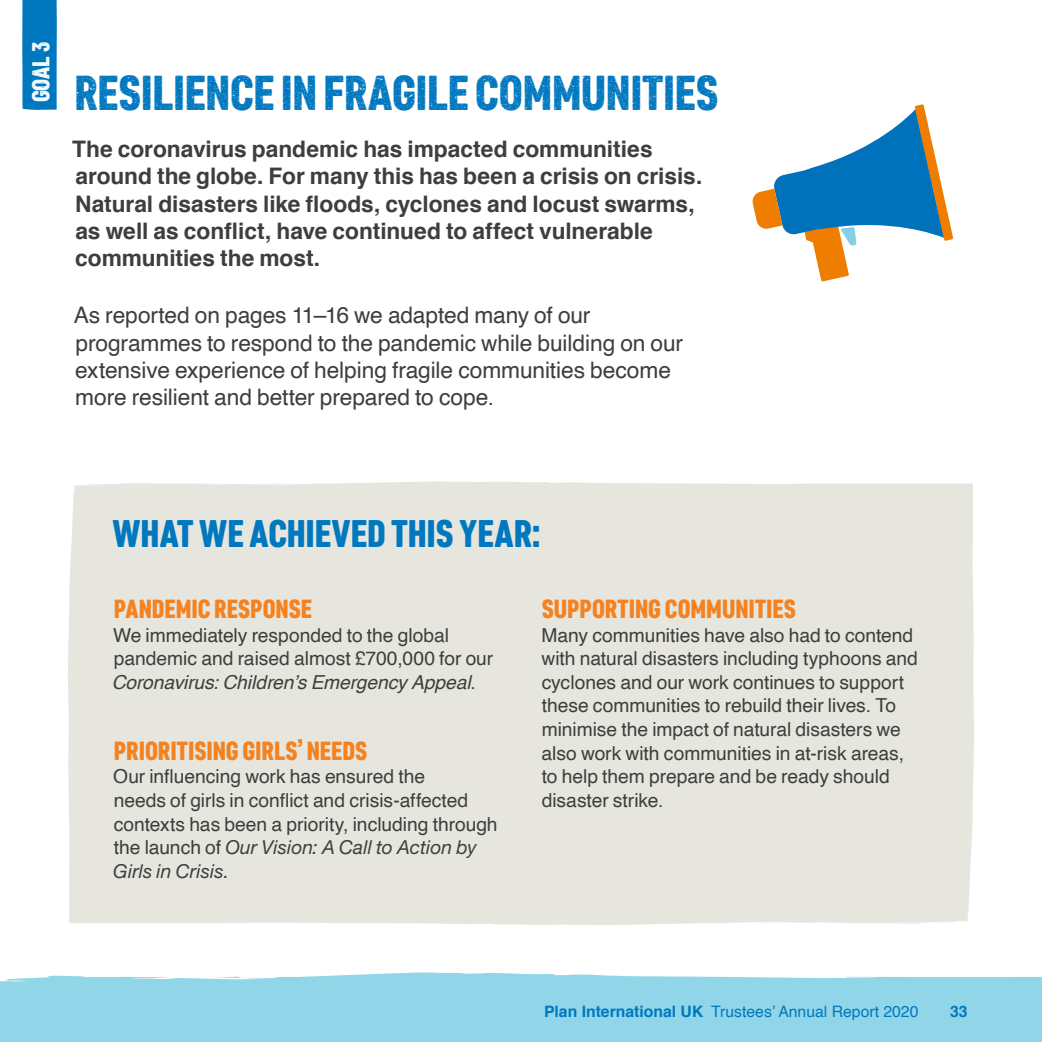
<style>
.page{position:relative;width:1042px;height:1042px;background:#fff}
.page>*{position:absolute;margin:0;border:0;box-sizing:border-box;transform-origin:0 0}
.H1__not_for_contents{font:49px "Core Paint B3";letter-spacing:-.005em;color:#0078c0}
.H2___what_we_acheive{font:38.5px "Core Paint";color:#0078c0}
.t1{font:26.25px "Core Paint";color:#f58220}
.t2{font:24.5px "Core Paint B3";color:#fff}
.Goal_standfirst_NEW{font:700 22.75px/27.3px "Helvetica";color:#3e3e3f}
.Goal_standfirst_NEW-2{font:22.75px/27.3px "Helvetica";letter-spacing:-.005em;color:#3e3e3f}
.Body_copy{font:19.25px/23.6px "Helvetica";letter-spacing:-.005em;color:#3e3e3f}
.t3{font:15.75px "Helvetica";color:#0078c0}
.t4{font:700 15.75px "Helvetica";color:#0078c0}
.s1{font-style:italic}
.s2{font-family:"Helvetica Neue LT Std";font-style:italic}
.s3{font-weight:700}
</style>
<div class="page">
<div style="left:0;top:972px;width:1042px;height:70px;background:#90d6e8"></div>
<div style="left:22px;top:0;width:35px;height:110px;background:#0078c0"></div>
<svg style="left:752px;top:104px;width:201px;height:178px"></svg>
<div style="left:68px;top:481px;width:906px;height:444px;background:#e7e6de"></div>
<p class="t2" style="left:26px;top:102px;width:62px;rotate:-90deg">GOAL 3</p>
<p class="H1__not_for_contents" style="left:74px;top:63px;width:645px">RESILIENCE IN FRAGILE COMMUNITIES</p>
<p class="Goal_standfirst_NEW" style="left:72px;top:136px;width:631px">The coronavirus pandemic has impacted communities around the globe. For many this has been a crisis on crisis.<br>Natural disasters like floods, cyclones and locust swarms, as well as conflict, have continued to affect vulnerable communities the most.</p>
<p class="Goal_standfirst_NEW-2" style="left:74px;top:302px;width:611px">As reported on pages 11–16 we adapted many of our programmes to respond to the pandemic while building on our extensive experience of helping fragile communities become more resilient and better prepared to cope.</p>
<p class="H2___what_we_acheive" style="left:112px;top:510px;width:429px">WHAT WE ACHIEVED THIS YEAR:</p>
<h3 class="t1" style="left:114px;top:593px;width:200px">PANDEMIC RESPONSE</h3>
<p class="Body_copy" style="left:112px;top:623px;width:383px">We immediately responded to the global pandemic and raised almost £700,000 for our<br><span class="s1">Coronavirus: Children’s Emergency Appeal</span>.</p>
<h3 class="t1" style="left:114px;top:734px;width:255px">PRIORITISING GIRLS’ NEEDS</h3>
<p class="Body_copy" style="left:113px;top:765px;width:386px">Our influencing work has ensured the<br>needs of girls in conflict and crisis-affected contexts has been a priority, including through the launch of <span class="s2">Our Vision: A Call to Action by Girls in Crisis.</span></p>
<h3 class="t1" style="left:542px;top:593px;width:256px">SUPPORTING COMMUNITIES</h3>
<p class="Body_copy" style="left:541px;top:623px;width:378px">Many communities have also had to contend with natural disasters including typhoons and cyclones and our work continues to support these communities to rebuild their lives. To minimise the impact of natural disasters we also work with communities in at-risk areas, to help them prepare and be ready should disaster strike.</p>
<p class="t3" style="left:544px;top:999px;width:376px"><span class="s3">Plan International UK</span> Trustees’ Annual Report 2020</p>
<p class="t4" style="left:950px;top:998px;width:19px">33</p>
</div>
